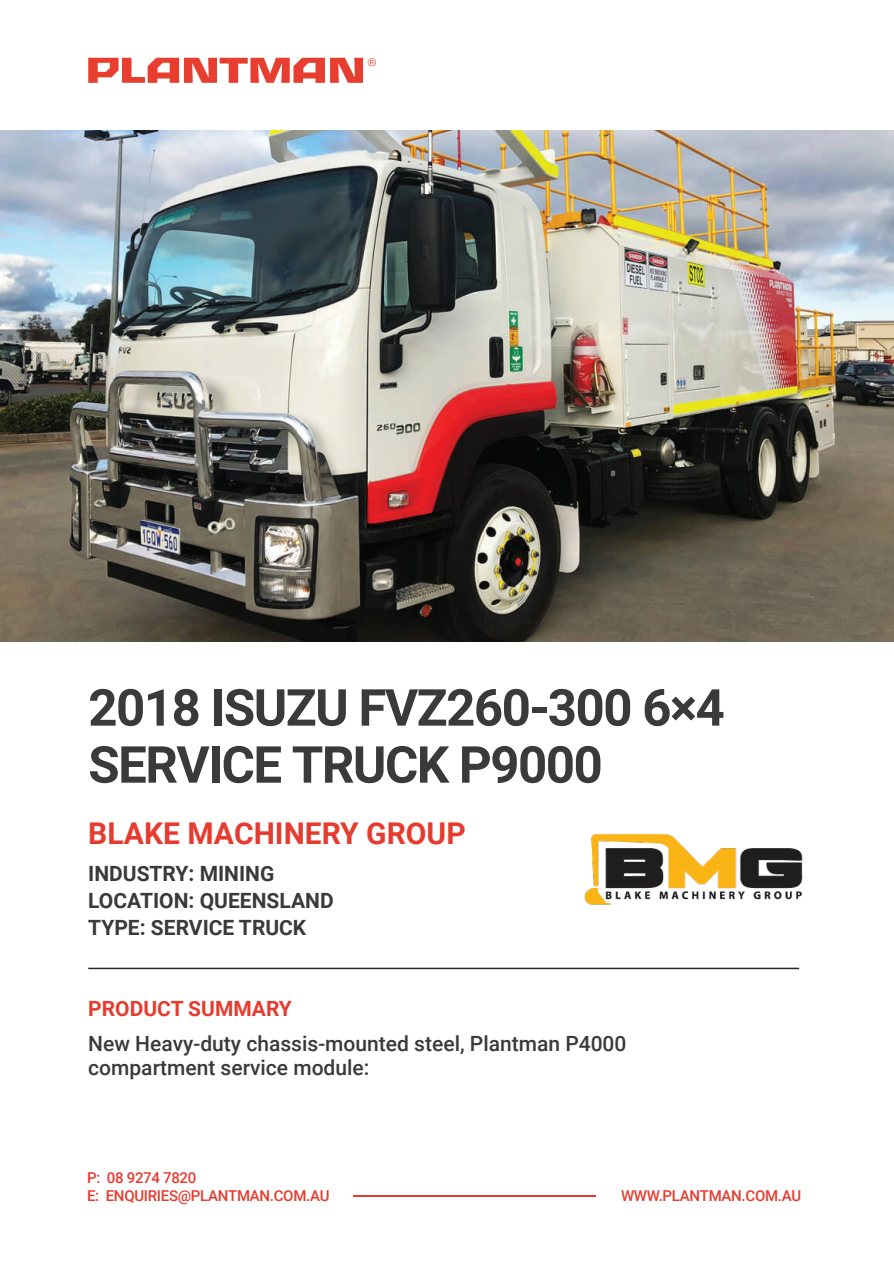
<style>
.page{position:relative;width:894px;height:1263px;background:#fff}
.page>*{position:absolute;margin:0;border:0;box-sizing:border-box;transform-origin:0 0}
.t1{font:700 51px/57px "Roboto";letter-spacing:-.03em;color:#393a39}
.t2{font:700 30px "Roboto";color:#e63c2f}
.t3{font:500 21px/24px "Roboto";color:#393a39}
.t4{font:700 21px/27px "Roboto";color:#393a39}
.t5{font:700 21px "Roboto";color:#e63c2f}
.t6{font:500 15px/18px "Roboto";letter-spacing:-.02em;color:#e63c2f}
</style>
<div class="page">
<img style="left:0;top:131px;width:893px;height:510px">
<hr style="left:88px;top:967px;width:710px;height:2px;background:#252626">
<hr style="left:353px;top:1195px;width:242px;height:1px;background:#e63c2f">
<svg style="left:88px;top:58px;width:288px;height:25px"></svg>
<img style="left:584px;top:833px;width:218px;height:72px">
<h1 class="t1" style="left:88px;top:677px;width:637px">2018 ISUZU FVZ260-300 6×4<br>SERVICE TRUCK P9000</h1>
<h2 class="t2" style="left:88px;top:812px;width:379px">BLAKE MACHINERY GROUP</h2>
<p class="t4" style="left:88px;top:859px;width:247px">INDUSTRY: MINING<br>LOCATION: QUEENSLAND<br>TYPE: SERVICE TRUCK</p>
<p class="t5" style="left:88px;top:993px;width:205px">PRODUCT SUMMARY</p>
<p class="t3" style="left:88px;top:1030px;width:539px">New Heavy-duty chassis-mounted steel, Plantman P4000 compartment service module:</p>
<p class="t6" style="left:87px;top:1168px;width:244px">P: 08 9274 7820<br>E: ENQUIRIES@PLANTMAN.COM.AU</p>
<p class="t6" style="left:620px;top:1186px;width:181px">WWW.PLANTMAN.COM.AU</p>
</div>
